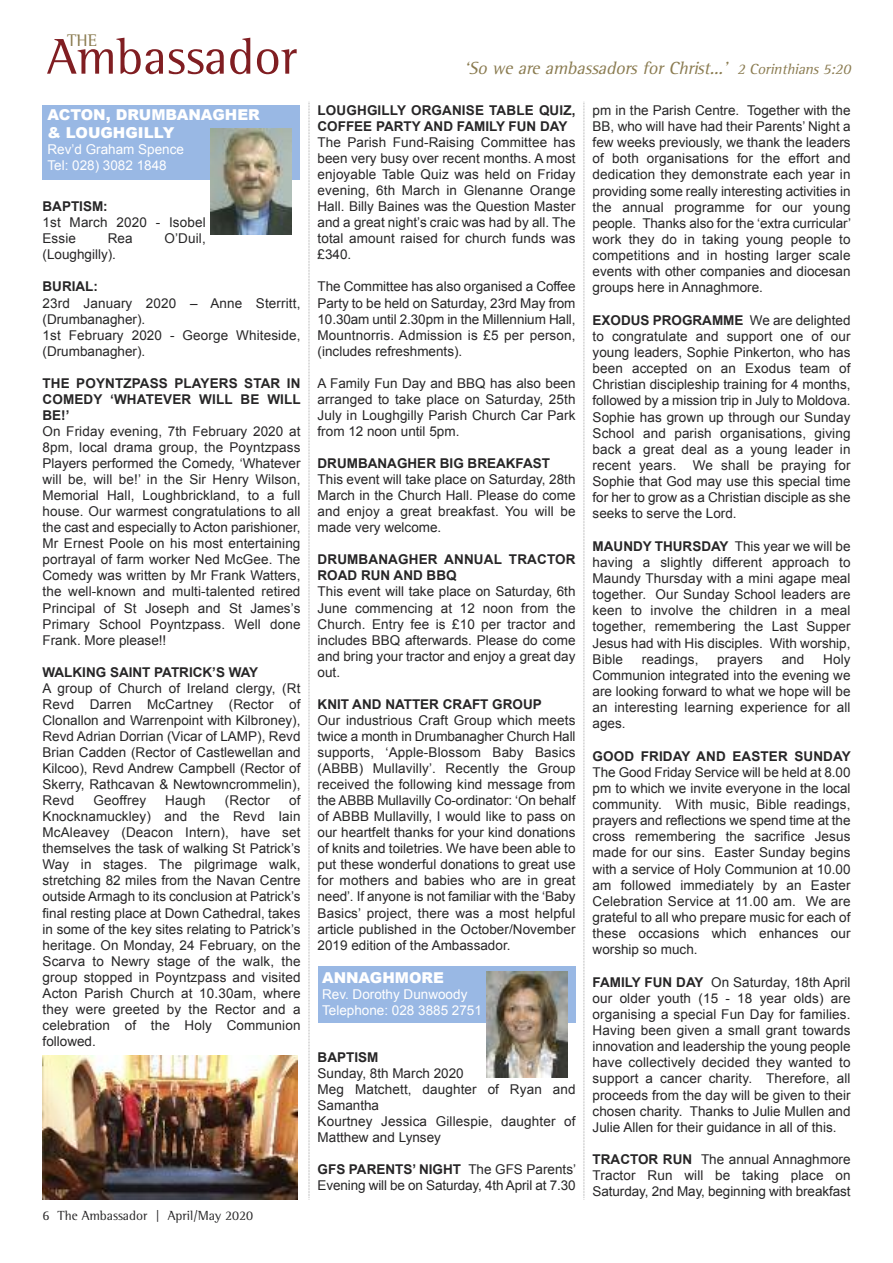
<style>
.page{position:relative;width:893px;height:1263px;background:#fff}
.page>*{position:absolute;margin:0;border:0;box-sizing:border-box;transform-origin:0 0}
.t1{font:51.45px "Rotis Semi Serif";color:#801e22}
.t2{font:italic 18px "Rotis Semi Serif";color:#8a7b50}
.t3{font:17.25px "Rotis Semi Serif";color:#8a7b50}
.t4{font:900 15px/18.1px "Arial";color:#fff}
.t5{font:13.5px/16px "Arial";color:#272627;text-align:justify}
.t6{font:700 13.5px/16px "Arial";color:#272627}
.t7{font:13.5px/16px "Arial";color:#fff}
.t8{font:13.5px "Rotis Semi Serif";color:#272627}
.s1{font-size:15px}
.s2{font-weight:700}
</style>
<div class="page">
<svg style="left:309px;top:102px;width:1px;height:1098px"></svg>
<svg style="left:584px;top:102px;width:1px;height:1098px"></svg>
<div style="left:43px;top:105px;width:257px;height:74px;background:#99b8e4"></div>
<div style="left:318px;top:966px;width:258px;height:57px;background:#99b8e4"></div>
<img style="left:487px;top:971px;width:81px;height:106px">
<img style="left:210px;top:129px;width:81px;height:106px">
<img style="left:43px;top:1055px;width:255px;height:144px">
<p class="t3" style="left:67px;top:34px;width:31px">THE</p>
<h1 class="t1" style="left:47px;top:39px;width:252px">Ambassador</h1>
<p class="t4" style="left:47px;top:105px;width:214px">ACTON, DRUMBANAGHER &amp; LOUGHGILLy</p>
<p class="t7" style="left:47px;top:141px;width:138px">Rev’d Graham Spence<br>Tel: 028) 3082 1848</p>
<p class="t6" style="left:43px;top:198px;width:67px">BAPTISM:</p>
<p class="t5" style="left:43px;top:215px;width:165px">1st March 2020 - Isobel<br>Essie</p>
<p class="t5" style="left:108px;top:231px;width:27px">Rea</p>
<p class="t5" style="left:164px;top:231px;width:43px">O’Duil,</p>
<p class="t5" style="left:43px;top:247px;width:75px">(Loughgilly).</p>
<p class="t6" style="left:43px;top:279px;width:57px">BURIAL:</p>
<p class="t5" style="left:43px;top:295px;width:259px;text-align:left">23rd January 2020 – Anne Sterritt, (Drumbanagher).<br>1st February 2020 - George Whiteside, (Drumbanagher).</p>
<p class="t6" style="left:43px;top:375px;width:260px;text-align:justify">THE POYNTZPASS PLAYERS STAR IN COMEDY ‘WHATEVER WILL BE WILL BE!’</p>
<p class="t5" style="left:43px;top:423px;width:259px">On Friday evening, 7th February 2020 at 8pm, local drama group, the Poyntzpass Players performed the Comedy, ‘Whatever will be, will be!’ in the Sir Henry Wilson, Memorial Hall, Loughbrickland, to a full house. Our warmest congratulations to all the cast and especially to Acton parishioner, Mr Ernest Poole on his most entertaining portrayal of farm worker Ned McGee. The Comedy was written by Mr Frank Watters, the well-known and multi-talented retired Principal of St Joseph and St James’s Primary School Poyntzpass. Well done Frank. More please!!</p>
<p class="t6" style="left:43px;top:664px;width:217px">WALKING SAINT PATRICK’S WAY</p>
<p class="t5" style="left:43px;top:680px;width:259px">A group of Church of Ireland clergy, (Rt Revd Darren McCartney (Rector of Clonallon and Warrenpoint with Kilbroney), Revd Adrian Dorrian (Vicar of LAMP), Revd Brian Cadden (Rector of Castlewellan and Kilcoo), Revd Andrew Campbell (Rector of Skerry, Rathcavan &amp; Newtowncrommelin), Revd</p>
<p class="t5" style="left:43px;top:792px;width:260px;text-indent:247px">of Knocknamuckley) and the Revd Iain McAleavey (Deacon Intern), have set themselves the task of walking St Patrick’s Way in stages. The pilgrimage walk, stretching 82 miles from the Navan Centre outside Armagh to its conclusion at Patrick’s final resting place at Down Cathedral, takes in some of the key sites relating to Patrick’s heritage. On Monday, 24 February, on the Scarva to Newry stage of the walk, the group stopped in Poyntzpass and visited Acton Parish Church at 10.30am, where they were greeted by the Rector and a celebration of the Holy Communion followed.</p>
<p class="t5" style="left:94px;top:792px;width:54px">Geoffrey</p>
<p class="t5" style="left:165px;top:792px;width:42px">Haugh</p>
<p class="t5" style="left:225px;top:792px;width:47px">(Rector</p>
<p class="t8" style="left:43px;top:1210px;width:212px">6 The Ambassador | April/May 2020</p>
<h2 class="t2" style="left:465px;top:62px;width:390px">‘So we are ambassadors for Christ...’ <span class="s1">2 Corinthians 5:20</span></h2>
<p class="t6" style="left:318px;top:102px;width:259px">LOUGHGILLY ORGANISE TABLE QUIZ,<br>COFFEE PARTY AND FAMILY FUN DAY</p>
<p class="t5" style="left:318px;top:134px;width:259px">The Parish Fund-Raising Committee has been very busy over recent months. A most enjoyable Table Quiz was held on Friday evening, 6th March in Glenanne Orange Hall. Billy Baines was the Question Master and a great night’s craic was had by all. The total amount raised for church funds was £340.</p>
<p class="t5" style="left:318px;top:279px;width:259px">The Committee has also organised a Coffee Party to be held on Saturday, 23rd May from 10.30am until 2.30pm in the Millennium Hall, Mountnorris. Admission is £5 per person, (includes refreshments).</p>
<p class="t5" style="left:318px;top:375px;width:259px">A Family Fun Day and BBQ has also been arranged to take place on Saturday, 25th July in Loughgilly Parish Church Car Park from 12 noon until 5pm.</p>
<p class="t6" style="left:318px;top:455px;width:234px">DRUMBANAGHER BIG BREAKFAST</p>
<p class="t5" style="left:318px;top:471px;width:259px">This event will take place on Saturday, 28th March in the Church Hall. Please do come and enjoy a great breakfast. You will be made very welcome.</p>
<p class="t6" style="left:318px;top:552px;width:259px">DRUMBANAGHER ANNUAL TRACTOR<br>ROAD RUN AND BBQ</p>
<p class="t5" style="left:318px;top:584px;width:259px">This event will take place on Saturday, 6th June commencing at 12 noon from the Church. Entry fee is £10 per tractor and includes BBQ afterwards. Please do come and bring your tractor and enjoy a great day out.</p>
<p class="t6" style="left:318px;top:696px;width:226px">KNIT AND NATTER CRAFT GROUP</p>
<p class="t5" style="left:318px;top:712px;width:259px">Our industrious Craft Group which meets twice a month in Drumbanagher Church Hall supports, ‘Apple-Blossom Baby Basics (ABBB) Mullavilly’. Recently the Group received the following kind message from the ABBB Mullavilly Co-ordinator: ‘On behalf of ABBB Mullavilly, I would like to pass on our heartfelt thanks for your kind donations of knits and toiletries. We have been able to put these wonderful donations to great use for mothers and babies who are in great need’. If anyone is not familiar with the ‘Baby Basics’ project, there was a most helpful article published in the October/November 2019 edition of the Ambassador.</p>
<p class="t4" style="left:322px;top:968px;width:124px">ANNAGHMORE</p>
<p class="t7" style="left:322px;top:986px;width:161px">Rev. Dorothy Dunwoody<br>Telephone: 028 3885 2751</p>
<p class="t6" style="left:318px;top:1049px;width:62px">BAPTISM</p>
<p class="t5" style="left:318px;top:1065px;width:259px;text-align:left">Sunday, 8th March 2020<br>Meg Matchett, daughter of Ryan and<br>Samantha<br>Kourtney Jessica Gillespie, daughter of<br>Matthew and Lynsey</p>
<p class="t5" style="left:318px;top:1161px;width:260px"><span class="s2">GFS PARENTS’ NIGHT</span> The GFS Parents’<br>Evening will be on Saturday, 4th April at 7.30</p>
<p class="t5" style="left:593px;top:102px;width:260px">pm in the Parish Centre. Together with the BB, who will have had their Parents’ Night a few weeks previously, we thank the leaders of both organisations for the effort and dedication they demonstrate each year in providing some really interesting activities in the annual programme for our young people. Thanks also for the ‘extra curricular’ work they do in taking young people to competitions and in hosting larger scale events with other companies and diocesan groups here in Annaghmore.</p>
<p class="t5" style="left:593px;top:312px;width:259px"><span class="s2">EXODUS PROGRAMME</span> We are delighted to congratulate and support one of our young leaders, Sophie Pinkerton, who has been accepted on an Exodus team of Christian discipleship training for 4 months, followed by a mission trip in July to Moldova.<br>Sophie has grown up through our Sunday School and parish organisations, giving back a great deal as a young leader in recent years. We shall be praying for Sophie that God may use this special time for her to grow as a Christian disciple as she seeks to serve the Lord.</p>
<p class="t5" style="left:593px;top:538px;width:259px"><span class="s2">MAUNDY THURSDAY</span> This year we will be having a slightly different approach to Maundy Thursday with a mini agape meal together. Our Sunday School leaders are keen to involve the children in a meal together, remembering the Last Supper Jesus had with His disciples. With worship, Bible</p>
<p class="t5" style="left:593px;top:651px;width:259px;text-indent:231px">Holy Communion integrated into the evening we are looking forward to what we hope will be an interesting learning experience for all ages.</p>
<p class="t6" style="left:593px;top:748px;width:260px">GOOD FRIDAY AND EASTER SUNDAY</p>
<p class="t5" style="left:593px;top:764px;width:259px">The Good Friday Service will be held at 8.00 pm to which we invite everyone in the local community. With music, Bible readings, prayers and reflections we spend time at the cross remembering the sacrifice Jesus made for our sins. Easter Sunday begins with a service of Holy Communion at 10.00 am followed immediately by an Easter Celebration Service at 11.00 am. We are grateful to all who prepare music for each of these occasions which enhances our worship so much.</p>
<p class="t5" style="left:593px;top:974px;width:259px"><span class="s2">FAMILY FUN DAY</span> On Saturday, 18th April our older youth (15 - 18 year olds) are organising a special Fun Day for families.<br>Having been given a small grant towards innovation and leadership the young people have collectively decided they wanted to support a cancer charity. Therefore, all proceeds from the day will be given to their chosen charity. Thanks to Julie Mullen and Julie Allen for their guidance in all of this.</p>
<p class="t5" style="left:593px;top:1151px;width:259px"><span class="s2">TRACTOR RUN</span> The annual Annaghmore Tractor Run will be taking place on Saturday, 2nd May, beginning with breakfast</p>
<p class="t5" style="left:642px;top:651px;width:58px">readings,</p>
<p class="t5" style="left:717px;top:651px;width:47px">prayers</p>
<p class="t5" style="left:782px;top:651px;width:24px">and</p>
</div>
